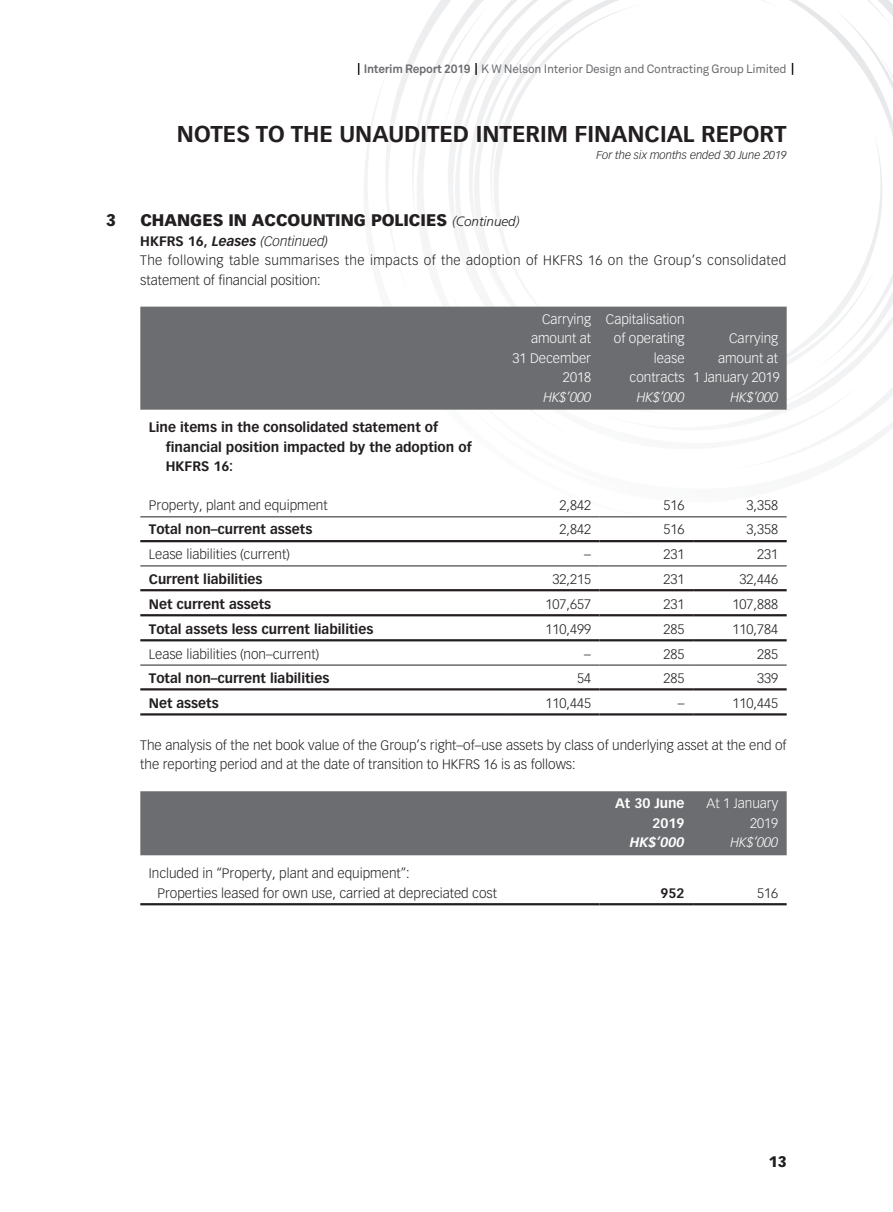
<style>
.page{position:relative;width:893px;height:1212px;background:#fff}
.page>*{position:absolute;margin:0;border:0;box-sizing:border-box;transform-origin:0 0}
.t1{font:700 22.5px "Vectora LT Std";color:#231f20}
.t2{font:900 16.5px "Vectora LT Std";color:#231f20}
.t3{font:900 15px "Vectora LT Std";color:#231f20}
.t4{font:300 13.5px/19.5px "Vectora LT Std";color:#231f20}
.t5{font:700 13.5px/19.5px "Vectora LT Std";color:#231f20}
.t6{font:300 13.5px/19.5px "Vectora LT Std";letter-spacing:.025em;color:#231f20}
.t7{font:300 13.5px/19.5px "Vectora LT Std";color:#fff;text-align:right}
.t8{font:italic 300 13.5px "Vectora LT Std";color:#fff}
.t9{font:700 13.5px/19.5px "Vectora LT Std";color:#fff;text-align:right}
.t10{font:italic 700 13.5px "Vectora LT Std";color:#fff}
.t11{font:12px "Akkurat Pro";letter-spacing:-.02em;color:#6c6d70}
.t12{font:italic 300 11.25px "Vectora LT Std";color:#231f20}
.s1{font-weight:700}
.s2{font-family:"Frutiger LT Std";font-weight:300;font-style:italic;font-size:13.5px}
.s3{font-weight:700;font-style:italic}
.s4{font-style:italic}
</style>
<div class="page">
<svg style="left:358px;top:0;width:535px;height:518px"></svg>
<div style="left:140px;top:307px;width:647px;height:103px;background:#6c6d70"></div>
<hr style="left:140px;top:516px;width:366px;height:1px;background:#231f20">
<hr style="left:506px;top:516px;width:94px;height:1px;background:#231f20">
<hr style="left:600px;top:516px;width:93px;height:1px;background:#231f20">
<hr style="left:693px;top:516px;width:94px;height:1px;background:#231f20">
<hr style="left:140px;top:540px;width:366px;height:2px;background:#231f20">
<hr style="left:506px;top:540px;width:94px;height:2px;background:#231f20">
<hr style="left:600px;top:540px;width:93px;height:2px;background:#231f20">
<hr style="left:693px;top:540px;width:94px;height:2px;background:#231f20">
<hr style="left:140px;top:565px;width:366px;height:1px;background:#231f20">
<hr style="left:506px;top:565px;width:94px;height:1px;background:#231f20">
<hr style="left:600px;top:565px;width:93px;height:1px;background:#231f20">
<hr style="left:693px;top:565px;width:94px;height:1px;background:#231f20">
<hr style="left:140px;top:589px;width:366px;height:2px;background:#231f20">
<hr style="left:506px;top:589px;width:94px;height:2px;background:#231f20">
<hr style="left:600px;top:589px;width:93px;height:2px;background:#231f20">
<hr style="left:693px;top:589px;width:94px;height:2px;background:#231f20">
<hr style="left:140px;top:614px;width:366px;height:2px;background:#231f20">
<hr style="left:506px;top:614px;width:94px;height:2px;background:#231f20">
<hr style="left:600px;top:614px;width:93px;height:2px;background:#231f20">
<hr style="left:693px;top:614px;width:94px;height:2px;background:#231f20">
<hr style="left:140px;top:639px;width:366px;height:2px;background:#231f20">
<hr style="left:506px;top:639px;width:94px;height:2px;background:#231f20">
<hr style="left:600px;top:639px;width:93px;height:2px;background:#231f20">
<hr style="left:693px;top:639px;width:94px;height:2px;background:#231f20">
<hr style="left:140px;top:665px;width:366px;height:1px;background:#231f20">
<hr style="left:506px;top:665px;width:94px;height:1px;background:#231f20">
<hr style="left:600px;top:665px;width:93px;height:1px;background:#231f20">
<hr style="left:693px;top:665px;width:94px;height:1px;background:#231f20">
<hr style="left:140px;top:688px;width:366px;height:2px;background:#231f20">
<hr style="left:506px;top:688px;width:94px;height:2px;background:#231f20">
<hr style="left:600px;top:688px;width:93px;height:2px;background:#231f20">
<hr style="left:693px;top:688px;width:94px;height:2px;background:#231f20">
<hr style="left:140px;top:713px;width:366px;height:2px;background:#231f20">
<hr style="left:506px;top:713px;width:94px;height:2px;background:#231f20">
<hr style="left:600px;top:713px;width:93px;height:2px;background:#231f20">
<hr style="left:693px;top:713px;width:94px;height:2px;background:#231f20">
<div style="left:140px;top:791px;width:647px;height:64px;background:#6c6d70"></div>
<hr style="left:140px;top:903px;width:460px;height:2px;background:#231f20">
<hr style="left:600px;top:903px;width:93px;height:2px;background:#231f20">
<hr style="left:693px;top:903px;width:94px;height:2px;background:#231f20">
<p class="t11" style="left:364px;top:62px;width:424px"><span class="s1">Interim Report 2019</span> K W Nelson Interior Design and Contracting Group Limited</p>
<h1 class="t1" style="left:177px;top:120px;width:611px">NOTES TO THE UNAUDITED INTERIM FINANCIAL REPORT</h1>
<p class="t12" style="left:596px;top:149px;width:192px">For the six months ended 30 June 2019</p>
<p class="t2" style="left:106px;top:210px;width:11px">3</p>
<p class="t2" style="left:140px;top:210px;width:381px">CHANGES IN ACCOUNTING POLICIES <span class="s2">(Continued)</span></p>
<p class="t6" style="left:140px;top:231px;width:647px"><span class="s1">HKFRS 16,</span> <span class="s3">Leases</span> <span class="s4">(Continued)<br></span>The following table summarises the impacts of the adoption of HKFRS 16 on the Group’s consolidated statement of financial position:</p>
<p class="t7" style="left:512px;top:309px;width:80px">Carrying amount at<br>31 December<br>2018</p>
<p class="t7" style="left:606px;top:309px;width:80px">Capitalisation of operating lease contracts</p>
<p class="t7" style="left:693px;top:329px;width:88px">Carrying amount at<br>1 January 2019</p>
<p class="t8" style="left:543px;top:389px;width:49px">HK$’000</p>
<p class="t8" style="left:637px;top:389px;width:49px">HK$’000</p>
<p class="t8" style="left:730px;top:389px;width:49px">HK$’000</p>
<p class="t5" style="left:166px;top:418px;width:307px;text-indent:-17px">Line items in the consolidated statement of financial position impacted by the adoption of<br>HKFRS 16:</p>
<p class="t4" style="left:149px;top:496px;width:180px">Property, plant and equipment</p>
<p class="t4" style="left:559px;top:496px;width:33px">2,842</p>
<p class="t4" style="left:664px;top:496px;width:23px">516</p>
<p class="t4" style="left:747px;top:496px;width:33px">3,358</p>
<p class="t5" style="left:149px;top:520px;width:165px">Total non–current assets</p>
<p class="t4" style="left:559px;top:520px;width:33px">2,842</p>
<p class="t4" style="left:664px;top:520px;width:23px">516</p>
<p class="t4" style="left:747px;top:520px;width:33px">3,358</p>
<p class="t4" style="left:149px;top:545px;width:143px">Lease liabilities (current)</p>
<p class="t4" style="left:584px;top:545px;width:8px">–</p>
<p class="t4" style="left:664px;top:545px;width:23px">231</p>
<p class="t4" style="left:757px;top:545px;width:23px">231</p>
<p class="t5" style="left:149px;top:569px;width:115px">Current liabilities</p>
<p class="t4" style="left:552px;top:569px;width:40px">32,215</p>
<p class="t4" style="left:664px;top:569px;width:23px">231</p>
<p class="t4" style="left:739px;top:569px;width:40px">32,446</p>
<p class="t5" style="left:149px;top:594px;width:124px">Net current assets</p>
<p class="t4" style="left:545px;top:594px;width:47px">107,657</p>
<p class="t4" style="left:664px;top:594px;width:23px">231</p>
<p class="t4" style="left:732px;top:594px;width:47px">107,888</p>
<p class="t5" style="left:149px;top:619px;width:226px">Total assets less current liabilities</p>
<p class="t4" style="left:545px;top:619px;width:47px">110,499</p>
<p class="t4" style="left:664px;top:619px;width:23px">285</p>
<p class="t4" style="left:732px;top:619px;width:47px">110,784</p>
<p class="t4" style="left:149px;top:644px;width:172px">Lease liabilities (non–current)</p>
<p class="t4" style="left:584px;top:644px;width:8px">–</p>
<p class="t4" style="left:664px;top:644px;width:23px">285</p>
<p class="t4" style="left:757px;top:644px;width:23px">285</p>
<p class="t5" style="left:149px;top:668px;width:182px">Total non–current liabilities</p>
<p class="t4" style="left:577px;top:668px;width:16px">54</p>
<p class="t4" style="left:664px;top:668px;width:23px">285</p>
<p class="t4" style="left:757px;top:668px;width:23px">339</p>
<p class="t5" style="left:149px;top:693px;width:71px">Net assets</p>
<p class="t4" style="left:545px;top:693px;width:47px">110,445</p>
<p class="t4" style="left:678px;top:693px;width:8px">–</p>
<p class="t4" style="left:732px;top:693px;width:47px">110,445</p>
<p class="t4" style="left:140px;top:735px;width:648px">The analysis of the net book value of the Group’s right–of–use assets by class of underlying asset at the end of the reporting period and at the date of transition to HKFRS 16 is as follows:</p>
<p class="t9" style="left:615px;top:794px;width:71px">At 30 June<br>2019</p>
<p class="t7" style="left:707px;top:794px;width:73px">At 1 January<br>2019</p>
<p class="t10" style="left:630px;top:834px;width:56px">HK$’000</p>
<p class="t8" style="left:730px;top:835px;width:49px">HK$’000</p>
<p class="t4" style="left:157px;top:864px;width:341px;text-indent:-9px">Included in “Property, plant and equipment”:<br>Properties leased for own use, carried at depreciated cost</p>
<p class="t5" style="left:661px;top:883px;width:25px">952</p>
<p class="t4" style="left:757px;top:883px;width:23px">516</p>
<p class="t3" style="left:769px;top:1152px;width:19px">13</p>
</div>
